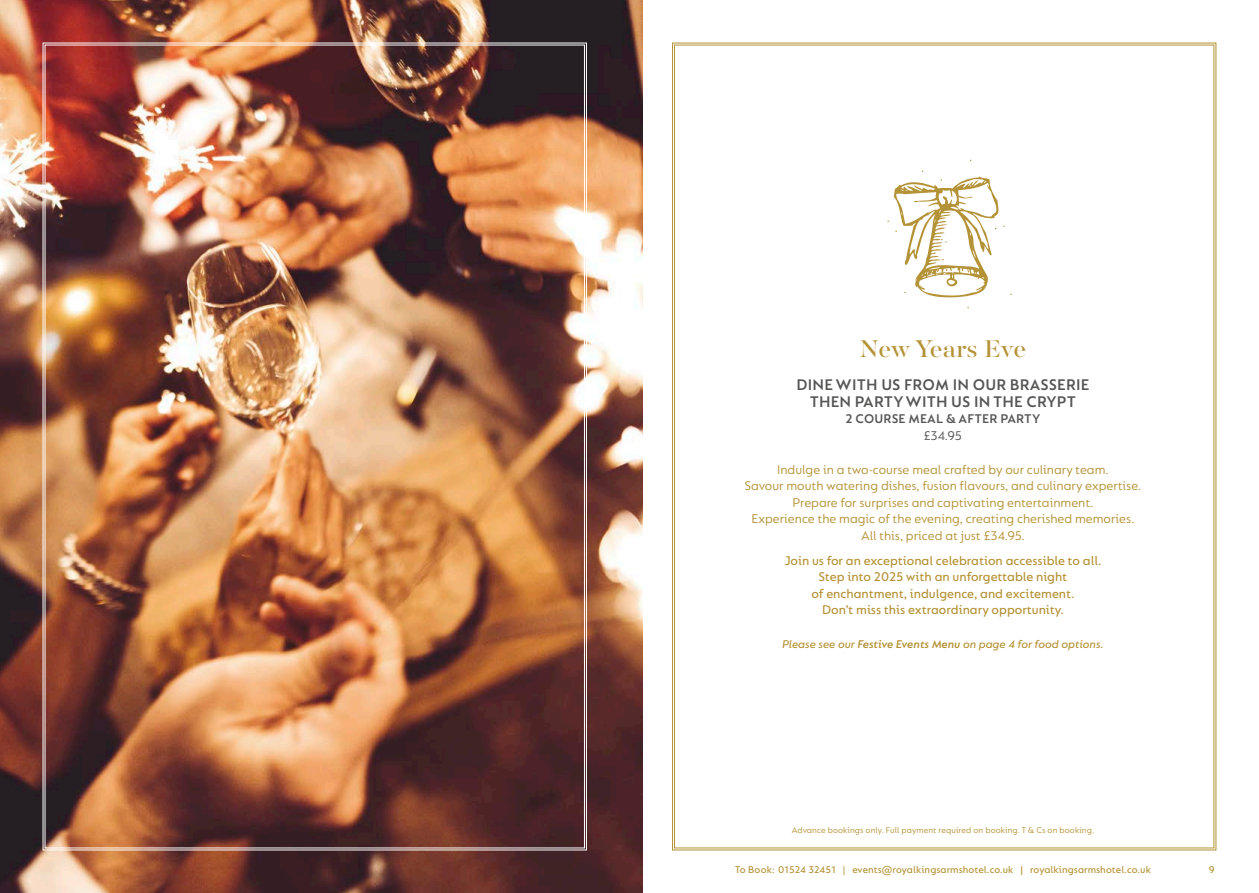
<style>
.page{position:relative;width:1259px;height:893px;background:#fff}
.page>*{position:absolute;margin:0;border:0;box-sizing:border-box;transform-origin:0 0}
.t1{font:27px "Majesti Banner";letter-spacing:-.01em;color:#b49236}
.t2{font:600 16.5px/16.5px "FS Lucas";letter-spacing:.01em;color:#565655;text-align:center}
.t3{font:13.5px/16.5px "FS Lucas";color:#b49236;text-align:center}
.t4{font:500 13.5px/16.5px "FS Lucas";color:#b49236;text-align:center}
.t5{font:600 13.5px/16.5px "FS Lucas";letter-spacing:.01em;color:#565655;text-align:center}
.t6{font:italic 500 12px "FS Lucas";color:#b49236}
.t7{font:500 10.5px "FS Lucas";letter-spacing:.01em;color:#b49236}
.t8{font:9px "FS Lucas";letter-spacing:.01em;color:#b49236}
.s1{font-weight:400}
.s2{font-weight:600}
</style>
<div class="page">
<img style="left:0;top:0;width:642px;height:893px">
<img style="left:42px;top:42px;width:545px;height:809px">
<svg style="left:672px;top:42px;width:545px;height:809px"></svg>
<svg style="left:887px;top:171px;width:117px;height:127px"></svg>
<p class="t1" style="left:859px;top:331px;width:168px">New Years Eve</p>
<p class="t2" style="left:796px;top:376px;width:294px">DINE WITH US FROM IN OUR BRASSERIE<br>THEN PARTY WITH US IN THE CRYPT</p>
<p class="t5" style="left:845px;top:411px;width:196px">2 COURSE MEAL &amp; AFTER PARTY <span class="s1">£34.95</span></p>
<p class="t3" style="left:744px;top:461px;width:399px">Indulge in a two-course meal crafted by our culinary team.<br>Savour mouth watering dishes, fusion flavours, and culinary expertise.<br>Prepare for surprises and captivating entertainment.<br>Experience the magic of the evening, creating cherished memories.<br>All this, priced at just £34.95.</p>
<p class="t4" style="left:784px;top:552px;width:319px">Join us for an exceptional celebration accessible to all.<br>Step into 2025 with an unforgettable night<br>of enchantment, indulgence, and excitement.<br>Don’t miss this extraordinary opportunity.</p>
<p class="t6" style="left:782px;top:637px;width:323px">Please see our <span class="s2">Festive Events Menu</span> on page 4 for food options.</p>
<p class="t8" style="left:791px;top:825px;width:304px">Advance bookings only. Full payment required on booking. T &amp; Cs on booking.</p>
<p class="t7" style="left:735px;top:864px;width:417px">To Book: 01524 32451 <span class="s1">|</span> events@royalkingsarmshotel.co.uk | royalkingsarmshotel.co.uk</p>
<p class="t7" style="left:1208px;top:864px;width:7px">9</p>
</div>
